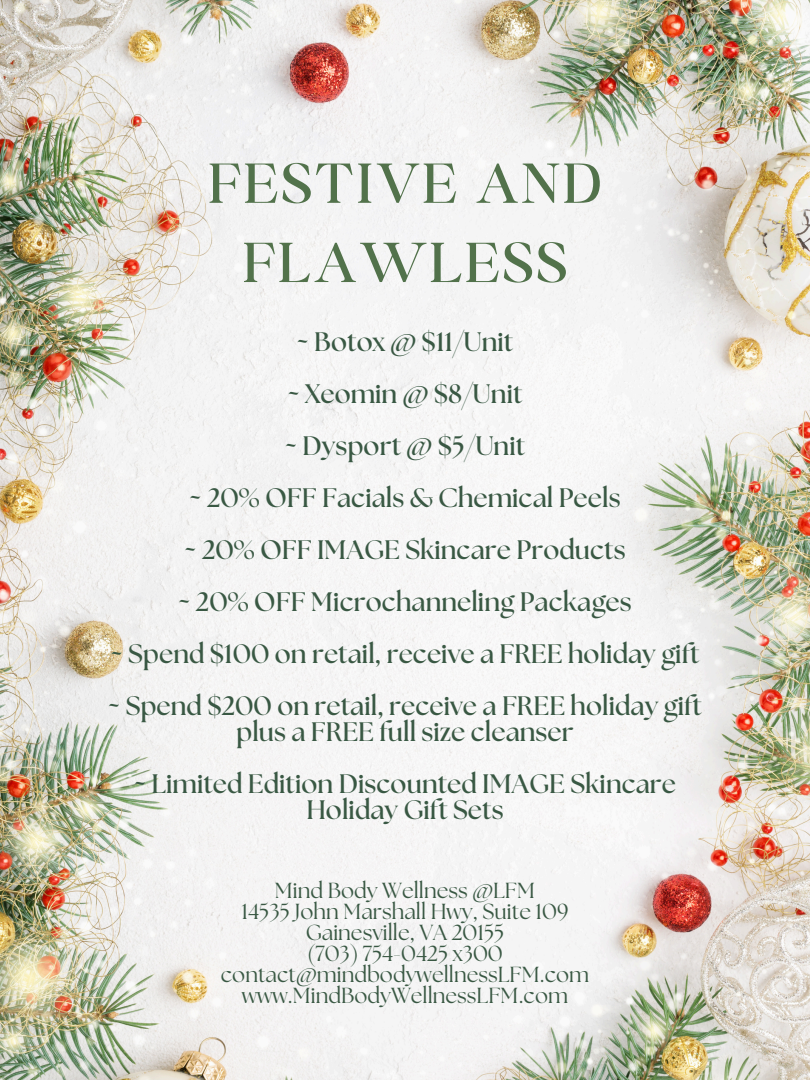
<style>
.page{position:relative;width:810px;height:1080px;background:#fff}
.page>*{position:absolute;margin:0;border:0;box-sizing:border-box;transform-origin:0 0}
.t1{font:300 60.62px/79.2px "Boston Angel";letter-spacing:.07em;color:#52724b;text-align:center}
.t2{font:700 26.69px/26.2px "The Seasons";color:#395843;text-align:center}
.t3{font:21.75px "The Seasons";color:#395843}
</style>
<div class="page">
<img style="left:0;top:0;width:810px;height:1080px">
<h1 class="t1" style="left:209px;top:144px;width:393px">FESTIVE AND<br>FLAWLESS</h1>
<h2 class="t2" style="left:297px;top:329px;width:218px">~ Botox @ $11/Unit</h2>
<h2 class="t2" style="left:287px;top:381px;width:237px">~ Xeomin @ $8/Unit</h2>
<h2 class="t2" style="left:285px;top:433px;width:242px">~ Dysport @ $5/Unit</h2>
<h2 class="t2" style="left:189px;top:485px;width:433px">~ 20% OFF Facials &amp; Chemical Peels</h2>
<h2 class="t2" style="left:184px;top:538px;width:443px">~ 20% OFF IMAGE Skincare Products</h2>
<h2 class="t2" style="left:178px;top:590px;width:455px">~ 20% OFF Microchanneling Packages</h2>
<h2 class="t2" style="left:110px;top:642px;width:591px">~ Spend $100 on retail, receive a FREE holiday gift</h2>
<h2 class="t2" style="left:108px;top:694px;width:596px">~ Spend $200 on retail, receive a FREE holiday gift plus a FREE full size cleanser</h2>
<h2 class="t2" style="left:134px;top:772px;width:544px">~ Limited Edition Discounted IMAGE Skincare<br>Holiday Gift Sets</h2>
<p class="t3" style="left:275px;top:880px;width:262px">Mind Body Wellness @LFM</p>
<p class="t3" style="left:242px;top:901px;width:328px">14535 John Marshall Hwy, Suite 109</p>
<p class="t3" style="left:306px;top:922px;width:200px">Gainesville, VA 20155</p>
<p class="t3" style="left:307px;top:944px;width:197px">(703) 754-0425 x300</p>
<p class="t3" style="left:221px;top:965px;width:370px">contact@mindbodywellnessLFM.com</p>
<p class="t3" style="left:242px;top:986px;width:328px">www.MindBodyWellnessLFM.com</p>
</div>
